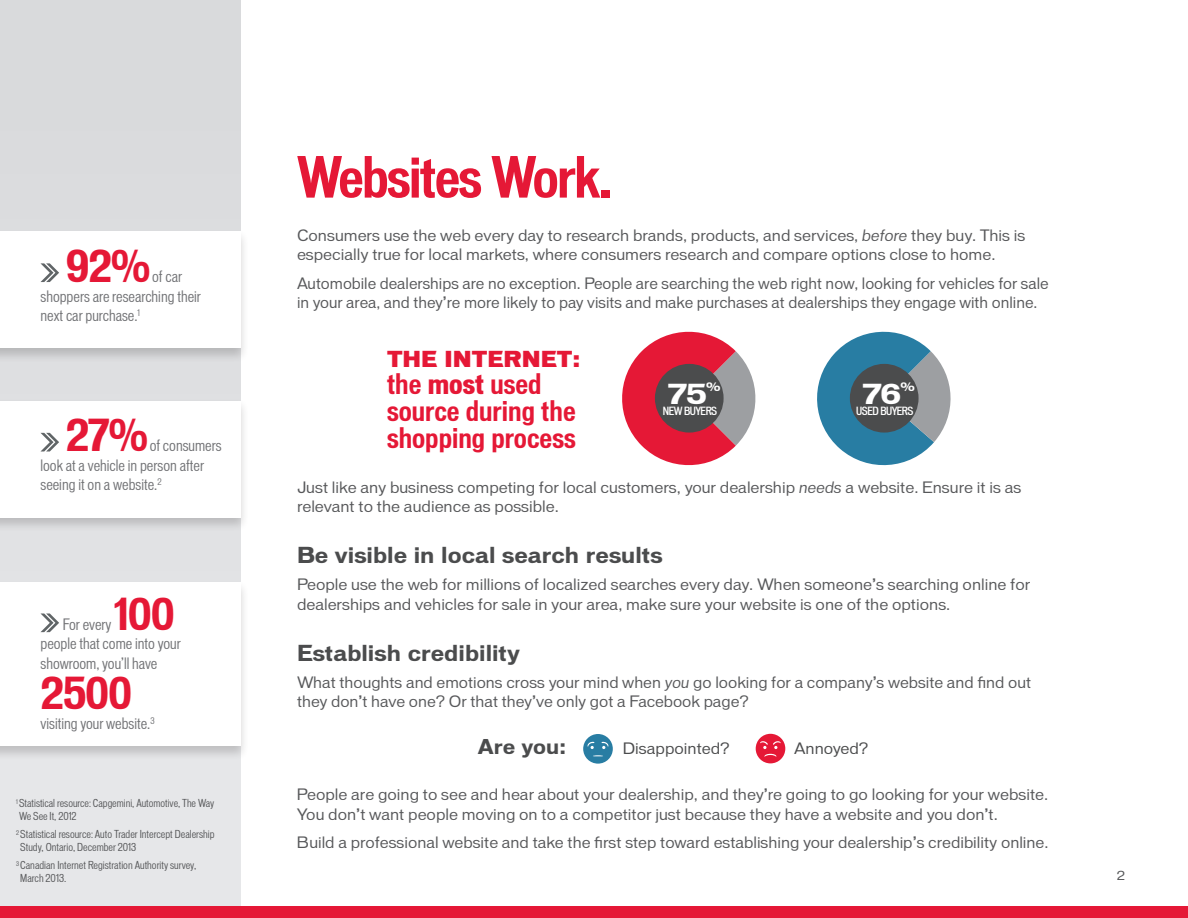
<style>
.page{position:relative;width:1188px;height:918px;background:#fff}
.page>*{position:absolute;margin:0;border:0;box-sizing:border-box;transform-origin:0 0}
.t1{font:700 condensed 54px "Vonnes";letter-spacing:-.03em;color:#e51836}
.t2{font:700 condensed 42px "Vonnes";letter-spacing:-.03em;color:#e51836}
.t3{font:700 condensed 27px/27px "Vonnes";color:#e51836}
.t4{font:700 26.25px "Vonnes";color:#fff}
.t5{font:700 21px "Vonnes";color:#4b4c4d}
.t6{font:900 21px "Vonnes";color:#e51836}
.t7{font:700 19.5px "Vonnes";color:#4b4c4d}
.t8{font:15px/19.5px "Vonnes";color:#57585a}
.t9{font:15px/19.5px "Vonnes";color:#57585a;scale:.95 1}
.t10{font:condensed 15px/19.5px "Vonnes";color:#717275}
.t11{font:15px "Vonnes";color:#4b4c4d}
.t12{font:12px "Vonnes";color:#57585a}
.t13{font:700 11.25px "Vonnes";color:#fff}
.t14{font:500 condensed 10.8px "Vonnes";letter-spacing:-.055em;color:#fff}
.t15{font:condensed 10.5px/12.6px "Vonnes";color:#57585a}
.s1{font-style:italic}
.s2{font-weight:900}
</style>
<div class="page">
<div style="left:0;top:0;width:240px;height:918px;background:#dddee0"></div>
<div style="left:0;top:906px;width:1188px;height:12px;background:#e51836"></div>
<div style="left:0;top:229px;width:249px;height:134px;background:#231f20;opacity:.2"></div>
<div style="left:0;top:231px;width:240px;height:117px;background:#fff"></div>
<div style="left:0;top:398px;width:249px;height:134px;background:#231f20;opacity:.2"></div>
<div style="left:0;top:401px;width:240px;height:117px;background:#fff"></div>
<div style="left:0;top:580px;width:249px;height:181px;background:#231f20;opacity:.2"></div>
<div style="left:0;top:582px;width:240px;height:164px;background:#fff"></div>
<svg style="left:40px;top:433px;width:19px;height:19px"></svg>
<svg style="left:40px;top:613px;width:19px;height:19px"></svg>
<svg style="left:40px;top:263px;width:19px;height:19px"></svg>
<svg style="left:622px;top:331px;width:134px;height:135px"></svg>
<div style="left:655px;top:364px;width:69px;height:69px;background:#4b4c4d;border-radius:50%"></div>
<svg style="left:817px;top:331px;width:134px;height:135px"></svg>
<div style="left:850px;top:364px;width:69px;height:69px;background:#4b4c4d;border-radius:50%"></div>
<div style="left:583px;top:734px;width:30px;height:30px;background:#287da3;border-radius:50%"></div>
<svg style="left:601px;top:742px;width:8px;height:7px"></svg>
<svg style="left:587px;top:742px;width:8px;height:7px"></svg>
<svg style="left:593px;top:755px;width:10px;height:2px"></svg>
<div style="left:756px;top:734px;width:29px;height:29px;background:#e51836;border-radius:50%"></div>
<svg style="left:760px;top:741px;width:21px;height:16px"></svg>
<h2 class="t2" style="left:66px;top:241px;width:86px">92%</h2>
<p class="t10" style="left:41px;top:267px;width:162px;text-indent:112px">of car shoppers are researching their next car purchase.<sup>1</sup></p>
<h2 class="t2" style="left:66px;top:410px;width:84px">27%</h2>
<p class="t10" style="left:40px;top:436px;width:183px;text-indent:109px">of consumers look at a vehicle in person after seeing it on a website.<sup>2</sup></p>
<h2 class="t2" style="left:114px;top:588px;width:62px">100</h2>
<p class="t10" style="left:40px;top:634px;width:142px">people that come into your showroom, you’ll have</p>
<h2 class="t2" style="left:40px;top:667px;width:94px">2500</h2>
<p class="t10" style="left:41px;top:713px;width:116px">visiting your website.<sup>3</sup></p>
<p class="t10" style="left:63px;top:614px;width:50px">For every</p>
<p class="t15" style="left:16px;top:797px;width:199px"><sup>1</sup> Statistical resource: Capgemini, Automotive, The Way<br>We See It, 2012</p>
<p class="t15" style="left:20px;top:828px;width:196px;text-indent:-4px"><sup>2</sup> Statistical resource: Auto Trader Intercept Dealership<br>Study, Ontario, December 2013</p>
<p class="t15" style="left:20px;top:859px;width:178px;text-indent:-4px"><sup>3</sup> Canadian Internet Registration Authority survey,<br>March 2013.</p>
<h1 class="t1" style="left:297px;top:144px;width:317px">Websites Work.</h1>
<p class="t8" style="left:297px;top:225px;width:730px">Consumers use the web every day to research brands, products, and services, <span class="s1">before</span> they buy. This is especially true for local markets, where consumers research and compare options close to home.</p>
<p class="t9" style="left:297px;top:273px;width:793px">Automobile dealerships are no exception. People are searching the web right now, looking for vehicles for sale in your area, and they’re more likely to pay visits and make purchases at dealerships they engage with online.</p>
<h3 class="t6" style="left:387px;top:346px;width:195px">THE INTERNET:</h3>
<h3 class="t3" style="left:387px;top:369px;width:190px">the <span class="s2">most</span> used source during the shopping process</h3>
<h3 class="t4" style="left:668px;top:378px;width:41px">75</h3>
<p class="t13" style="left:706px;top:380px;width:16px">%</p>
<p class="t14" style="left:663px;top:405px;width:56px">NEW BUYERS</p>
<h3 class="t4" style="left:863px;top:378px;width:40px">76</h3>
<p class="t13" style="left:900px;top:380px;width:16px">%</p>
<p class="t14" style="left:856px;top:405px;width:59px">USED BUYERS</p>
<p class="t8" style="left:297px;top:477px;width:726px">Just like any business competing for local customers, your dealership <span class="s1">needs</span> a website. Ensure it is as relevant to the audience as possible.</p>
<h3 class="t5" style="left:297px;top:543px;width:367px">Be visible in local search results</h3>
<p class="t8" style="left:297px;top:575px;width:735px">People use the web for millions of localized searches every day. When someone’s searching online for dealerships and vehicles for sale in your area, make sure your website is one of the options.</p>
<h3 class="t5" style="left:297px;top:640px;width:224px">Establish credibility</h3>
<p class="t8" style="left:297px;top:672px;width:736px">What thoughts and emotions cross your mind when <span class="s1">you</span> go looking for a company’s website and find out they don’t have one? Or that they’ve only got a Facebook page?</p>
<h3 class="t7" style="left:478px;top:735px;width:90px">Are you:</h3>
<p class="t11" style="left:623px;top:739px;width:109px">Disappointed?</p>
<p class="t11" style="left:794px;top:739px;width:76px">Annoyed?</p>
<p class="t8" style="left:297px;top:785px;width:753px">People are going to see and hear about your dealership, and they’re going to go looking for your website.<br>You don’t want people moving on to a competitor just because they have a website and you don’t.</p>
<p class="t8" style="left:297px;top:833px;width:753px">Build a professional website and take the first step toward establishing your dealership’s credibility online.</p>
<p class="t12" style="left:1117px;top:869px;width:10px">2</p>
</div>
